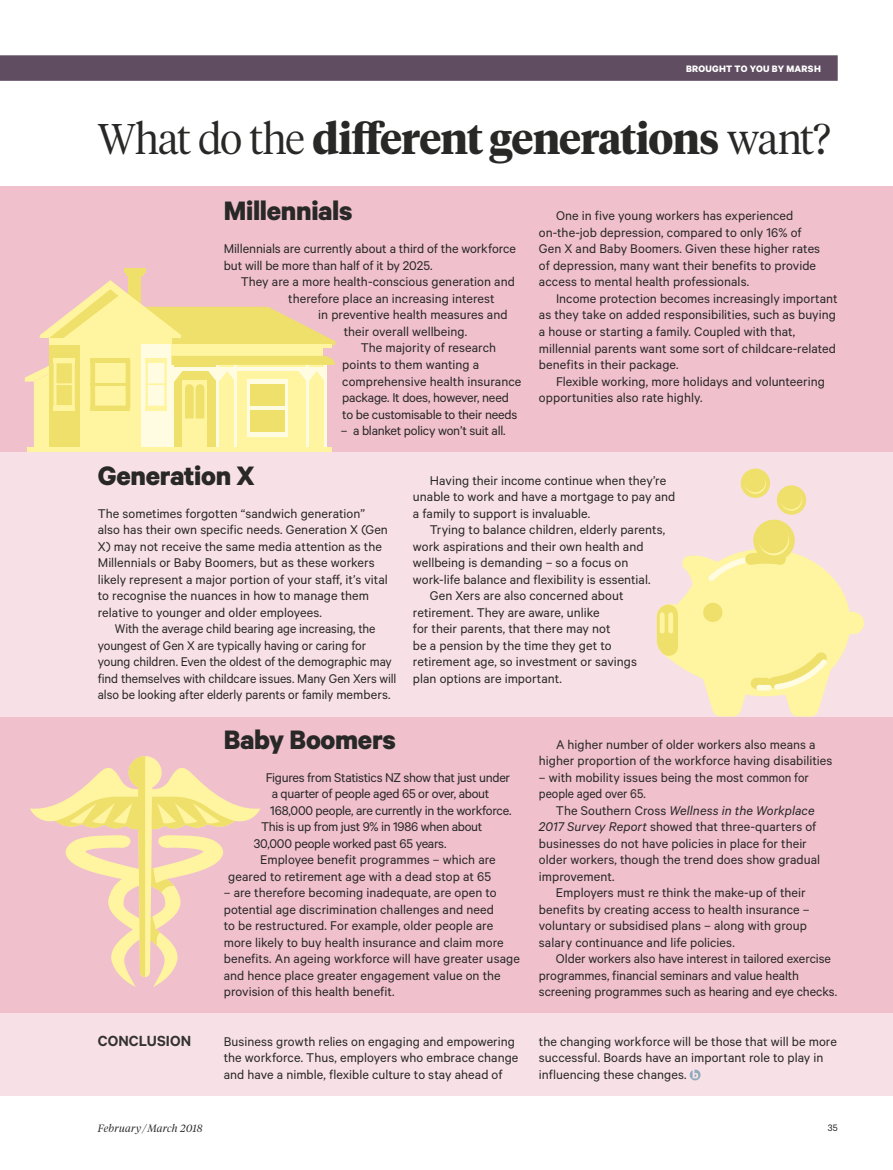
<style>
.page{position:relative;width:893px;height:1170px;background:#fff}
.page>*{position:absolute;margin:0;border:0;box-sizing:border-box;transform-origin:0 0}
.t1{font:700 42.75px "Tiempos Headline";letter-spacing:-.02em;color:#282827}
.t2{font:700 30px "Calibre";letter-spacing:-.01em;color:#282827}
.t3{font:600 16.5px "Calibre";letter-spacing:.005em;color:#333332}
.t4{font:14.25px/16.5px "Calibre";color:#282827}
.t5{font:14.25px "Calibre";letter-spacing:-.02em;color:#282827}
.t6{font:14.25px "Calibre";letter-spacing:-.025em;color:#282827}
.t7{font:700 10.5px "Calibre";letter-spacing:.025em;color:#fff}
.t8{font:italic 300 10.5px "Tiempos Headline";letter-spacing:.025em;color:#282827}
.t9{font:10.5px "Calibre";color:#282827}
.s1{font-weight:300}
.s2{font-style:italic}
</style>
<div class="page">
<div style="left:0;top:967px;width:893px;height:128px;background:#f8e0e7"></div>
<div style="left:0;top:213px;width:893px;height:510px;background:#f8e0e7"></div>
<div style="left:0;top:716px;width:893px;height:296px;background:#f0c0cd"></div>
<div style="left:0;top:186px;width:893px;height:265px;background:#f0c0cd"></div>
<div style="left:0;top:55px;width:838px;height:26px;background:#604d62"></div>
<div style="left:49px;top:344px;width:35px;height:103px;background:#efdf6b"></div>
<div style="left:170px;top:360px;width:157px;height:87px;background:#fff4a0"></div>
<div style="left:171px;top:364px;width:48px;height:83px;background:#efdf6b"></div>
<div style="left:128px;top:273px;width:13px;height:32px;background:#efdf6b"></div>
<div style="left:80px;top:344px;width:61px;height:103px;background:#fff4a0"></div>
<div style="left:141px;top:344px;width:30px;height:103px;background:#fffce1"></div>
<svg style="left:40px;top:280px;width:295px;height:65px"></svg>
<hr style="left:54px;top:358px;width:21px;height:4px;background:#fff4a0">
<svg style="left:24px;top:360px;width:51px;height:87px"></svg>
<hr style="left:54px;top:383px;width:21px;height:2px;background:#fff4a0">
<hr style="left:90px;top:358px;width:40px;height:4px;background:#efdf6b">
<hr style="left:90px;top:406px;width:40px;height:4px;background:#efdf6b">
<svg style="left:90px;top:362px;width:40px;height:44px"></svg>
<hr style="left:90px;top:383px;width:40px;height:2px;background:#efdf6b">
<div style="left:124px;top:268px;width:22px;height:5px;background:#efdf6b"></div>
<div style="left:126px;top:268px;width:17px;height:7px;background:#efdf6b"></div>
<hr style="left:171px;top:344px;width:161px;height:4px;background:#fff4a0">
<div style="left:171px;top:346px;width:152px;height:10px;background:#fff4a0"></div>
<div style="left:182px;top:380px;width:25px;height:67px;background:#fff4a0"></div>
<hr style="left:216px;top:365px;width:3px;height:82px;background:#fffce1">
<hr style="left:234px;top:365px;width:3px;height:82px;background:#fffce1">
<hr style="left:306px;top:365px;width:3px;height:82px;background:#fffce1">
<hr style="left:324px;top:365px;width:3px;height:82px;background:#fffce1">
<hr style="left:171px;top:365px;width:3px;height:82px;background:#fffce1">
<svg style="left:146px;top:356px;width:189px;height:62px"></svg>
<svg style="left:247px;top:379px;width:40px;height:57px"></svg>
<div style="left:250px;top:384px;width:34px;height:21px;background:#efdf6b"></div>
<div style="left:250px;top:410px;width:34px;height:21px;background:#efdf6b"></div>
<div style="left:27px;top:447px;width:305px;height:5px;background:#fff4a0"></div>
<svg style="left:657px;top:548px;width:207px;height:168px"></svg>
<div style="left:753px;top:519px;width:42px;height:42px;background:#efdf6b;border-radius:50%"></div>
<svg style="left:759px;top:525px;width:30px;height:30px"></svg>
<div style="left:758px;top:523px;width:30px;height:30px;background:#efdf6b;border-radius:50%"></div>
<div style="left:741px;top:468px;width:29px;height:30px;background:#efdf6b;border-radius:50%"></div>
<svg style="left:745px;top:472px;width:21px;height:22px"></svg>
<div style="left:744px;top:471px;width:21px;height:21px;background:#efdf6b;border-radius:50%"></div>
<div style="left:777px;top:485px;width:29px;height:29px;background:#efdf6b;border-radius:50%"></div>
<svg style="left:781px;top:489px;width:21px;height:21px"></svg>
<div style="left:780px;top:488px;width:22px;height:21px;background:#efdf6b;border-radius:50%"></div>
<svg style="left:30px;top:804px;width:230px;height:182px"></svg>
<svg style="left:56px;top:756px;width:178px;height:221px"></svg>
<svg style="left:690px;top:1069px;width:11px;height:11px"></svg>
<p class="t7" style="left:686px;top:62px;width:136px">BROUGHT TO YOU BY MARSH</p>
<h1 class="t1" style="left:98px;top:110px;width:734px"><span class="s1">What do the</span> different generations <span class="s1">want?</span></h1>
<h2 class="t2" style="left:224px;top:193px;width:130px">Millennials</h2>
<p class="t4" style="left:224px;top:240px;width:294px">Millennials are currently about a third of the workforce but will be more than half of it by 2025.</p>
<p class="t4" style="left:288px;top:273px;width:228px;text-indent:-47px">They are a more health-conscious generation and therefore place an increasing interest</p>
<p class="t4" style="left:344px;top:306px;width:165px;text-indent:-25px">in preventive health measures and their overall wellbeing.</p>
<p class="t4" style="left:342px;top:339px;width:181px;text-indent:19px">The majority of research points to them wanting a comprehensive health insurance package. It does, however, need to be customisable to their needs</p>
<p class="t5" style="left:341px;top:422px;width:166px">– a blanket policy won’t suit all.</p>
<p class="t4" style="left:539px;top:207px;width:283px;text-indent:17px">One in five young workers has experienced on-the-job depression, compared to only 16% of Gen X and Baby Boomers. Given these higher rates of depression, many want their benefits to provide access to mental health professionals.</p>
<p class="t4" style="left:539px;top:290px;width:300px;text-indent:17px">Income protection becomes increasingly important as they take on added responsibilities, such as buying a house or starting a family. Coupled with that, millennial parents want some sort of childcare-related benefits in their package.</p>
<p class="t4" style="left:539px;top:372px;width:287px;text-indent:17px">Flexible working, more holidays and volunteering opportunities also rate highly.</p>
<h2 class="t2" style="left:98px;top:457px;width:158px">Generation X</h2>
<p class="t4" style="left:98px;top:504px;width:292px">The sometimes forgotten “sandwich generation” also has their own specific needs. Generation X (Gen X) may not receive the same media attention as the Millennials or Baby Boomers, but as these workers likely represent a major portion of your staff, it’s vital to recognise the nuances in how to manage them relative to younger and older employees.</p>
<p class="t4" style="left:98px;top:620px;width:300px;text-indent:17px">With the average child bearing age increasing, the youngest of Gen X are typically having or caring for young children. Even the oldest of the demographic may find themselves with childcare issues. Many Gen Xers will also be looking after elderly parents or family members.</p>
<p class="t4" style="left:413px;top:471px;width:264px;text-indent:17px">Having their income continue when they’re unable to work and have a mortgage to pay and a family to support is invaluable.</p>
<p class="t4" style="left:430px;top:521px;width:237px">Trying to balance children, elderly parents,</p>
<p class="t4" style="left:413px;top:537px;width:232px">work aspirations and their own health and</p>
<p class="t4" style="left:413px;top:554px;width:217px">wellbeing is demanding – so a focus on</p>
<p class="t4" style="left:413px;top:570px;width:239px">work-life balance and flexibility is essential.</p>
<p class="t4" style="left:430px;top:587px;width:195px">Gen Xers are also concerned about</p>
<p class="t4" style="left:413px;top:603px;width:188px">retirement. They are aware, unlike</p>
<p class="t4" style="left:413px;top:620px;width:199px">for their parents, that there may not</p>
<p class="t4" style="left:413px;top:636px;width:200px">be a pension by the time they get to</p>
<p class="t4" style="left:413px;top:653px;width:226px">retirement age, so investment or savings</p>
<p class="t4" style="left:413px;top:669px;width:151px">plan options are important.</p>
<p class="t3" style="left:98px;top:1030px;width:95px">CONCLUSION</p>
<h2 class="t2" style="left:224px;top:721px;width:174px">Baby Boomers</h2>
<p class="t6" style="left:266px;top:769px;width:246px">Figures from Statistics NZ show that just under</p>
<p class="t5" style="left:272px;top:785px;width:219px">a quarter of people aged 65 or over, about</p>
<p class="t5" style="left:270px;top:802px;width:243px">168,000 people, are currently in the workforce.</p>
<p class="t5" style="left:261px;top:818px;width:223px">This is up from just 9% in 1986 when about</p>
<p class="t5" style="left:254px;top:835px;width:194px">30,000 people worked past 65 years.</p>
<p class="t4" style="left:260px;top:851px;width:237px">Employee benefit programmes – which are</p>
<p class="t4" style="left:228px;top:867px;width:264px">geared to retirement age with a dead stop at 65</p>
<p class="t4" style="left:224px;top:884px;width:298px">– are therefore becoming inadequate, are open to potential age discrimination challenges and need<br>to be restructured. For example, older people are more likely to buy health insurance and claim more benefits. An ageing workforce will have greater usage and hence place greater engagement value on the provision of this health benefit.</p>
<p class="t4" style="left:539px;top:735px;width:295px;text-align:center">A higher number of older workers also means a higher proportion of the workforce having disabilities</p>
<p class="t4" style="left:539px;top:768px;width:271px">– with mobility issues being the most common for people aged over 65.</p>
<p class="t4" style="left:539px;top:801px;width:283px;text-indent:17px">The Southern Cross <span class="s2">Wellness in the Workplace 2017 Survey Report</span> showed that three-quarters of businesses do not have policies in place for their older workers, though the trend does show gradual improvement.</p>
<p class="t4" style="left:539px;top:884px;width:272px;text-indent:17px">Employers must re think the make-up of their benefits by creating access to health insurance – voluntary or subsidised plans – along with group salary continuance and life policies.</p>
<p class="t4" style="left:539px;top:950px;width:300px;text-indent:17px">Older workers also have interest in tailored exercise programmes, financial seminars and value health screening programmes such as hearing and eye checks.</p>
<p class="t4" style="left:224px;top:1032px;width:296px">Business growth relies on engaging and empowering the workforce. Thus, employers who embrace change and have a nimble, flexible culture to stay ahead of</p>
<p class="t4" style="left:539px;top:1032px;width:299px">the changing workforce will be those that will be more successful. Boards have an important role to play in influencing these changes.</p>
<p class="t8" style="left:98px;top:1121px;width:106px">February /March 2018</p>
<p class="t9" style="left:828px;top:1121px;width:12px">35</p>
</div>
